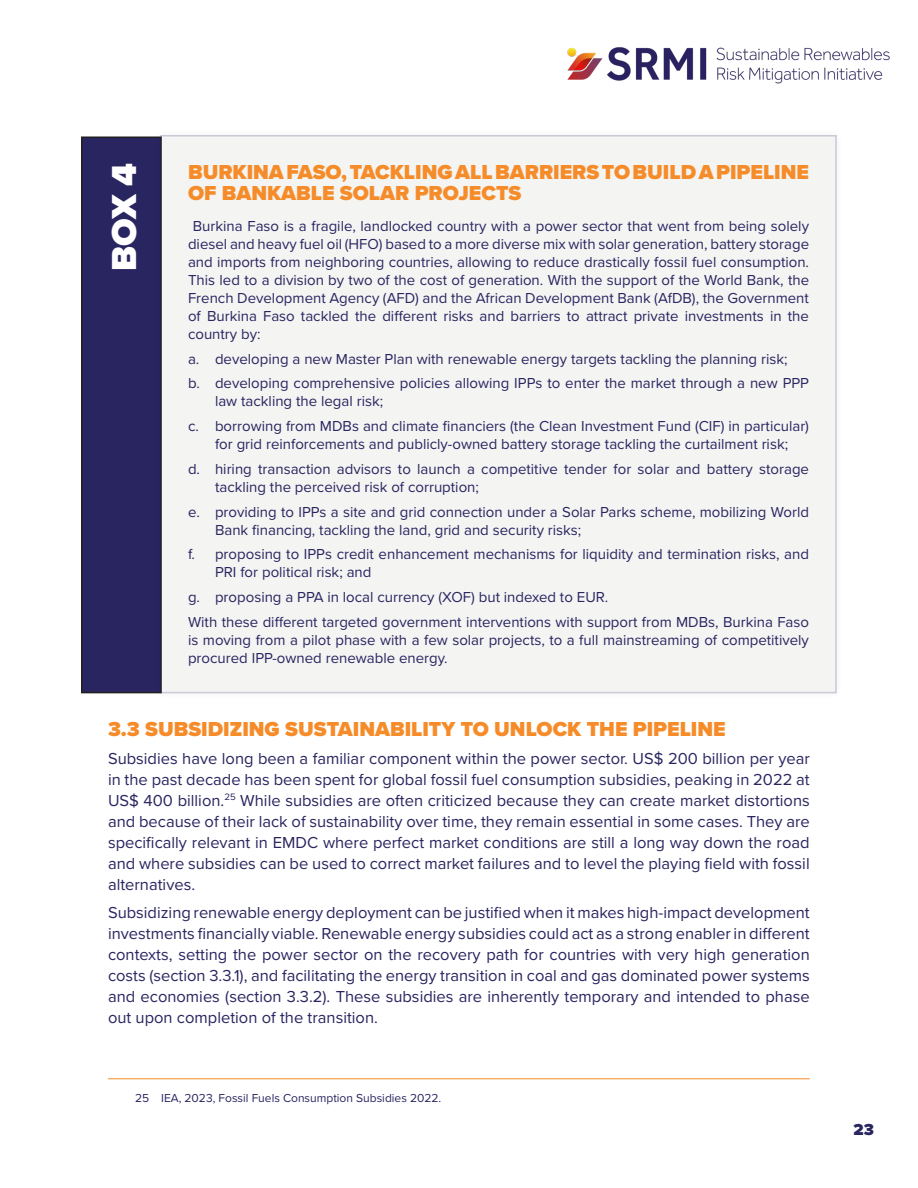
<style>
.page{position:relative;width:918px;height:1188px;background:#fff}
.page>*{position:absolute;margin:0;border:0;box-sizing:border-box;transform-origin:0 0}
.t1{font:900 36px "Proxima Nova";color:#fff}
.t2{font:900 21px/21px "Proxima Nova";color:#f68c29}
.t3{font:16.5px/21px "Proxima Nova";color:#292560;text-align:justify}
.t4{font:900 16.5px "Proxima Nova";color:#292560}
.Lists{font:15px/18px "Proxima Nova";color:#292560}
.Footnote{font:12px "Proxima Nova";color:#292560}
</style>
<div class="page">
<img style="left:567px;top:47px;width:323px;height:37px">
<hr style="left:108px;top:1078px;width:702px;height:1px;background:#f68c29">
<div style="left:82px;top:137px;width:79px;height:556px;background:#292560"></div>
<div style="left:81px;top:136px;width:81px;height:557px;border:2px solid #231f20"></div>
<div style="left:152px;top:127px;width:693px;height:575px;background:#231f20;opacity:.25"></div>
<div style="left:160px;top:135px;width:677px;height:558px;background:#f4f4f3;border:2px solid #292560"></div>
<p class="t1" style="left:97px;top:271px;width:110px;rotate:-90deg">BOX 4</p>
<p class="t2" style="left:188px;top:162px;width:623px">BURKINA FASO, TACKLING ALL BARRIERS TO BUILD A PIPELINE<br>OF BANKABLE SOLAR PROJECTS</p>
<p class="Lists" style="left:188px;top:216px;width:623px;text-align:justify;text-indent:5px">Burkina Faso is a fragile, landlocked country with a power sector that went from being solely diesel and heavy fuel oil (HFO) based to a more diverse mix with solar generation, battery storage and imports from neighboring countries, allowing to reduce drastically fossil fuel consumption.<br>This led to a division by two of the cost of generation. With the support of the World Bank, the French Development Agency (AFD) and the African Development Bank (AfDB), the Government of Burkina Faso tackled the different risks and barriers to attract private investments in the country by:</p>
<p class="Lists" style="left:188px;top:349px;width:601px">a. developing a new Master Plan with renewable energy targets tackling the planning risk;</p>
<p class="Lists" style="left:215px;top:374px;width:596px;text-indent:-27px">b. developing comprehensive policies allowing IPPs to enter the market through a new PPP law tackling the legal risk;</p>
<p class="Lists" style="left:188px;top:416px;width:622px;text-align:center">c. borrowing from MDBs and climate financiers (the Clean Investment Fund (CIF) in particular) for grid reinforcements and publicly-owned battery storage tackling the curtailment risk;</p>
<p class="Lists" style="left:215px;top:459px;width:596px;text-indent:-27px">d. hiring transaction advisors to launch a competitive tender for solar and battery storage tackling the perceived risk of corruption;</p>
<p class="Lists" style="left:215px;top:502px;width:596px;text-indent:-27px">e. providing to IPPs a site and grid connection under a Solar Parks scheme, mobilizing World<br>Bank financing, tackling the land, grid and security risks;</p>
<p class="Lists" style="left:215px;top:545px;width:595px;text-indent:-27px">f. proposing to IPPs credit enhancement mechanisms for liquidity and termination risks, and<br>PRI for political risk; and</p>
<p class="Lists" style="left:188px;top:587px;width:422px">g. proposing a PPA in local currency (XOF) but indexed to EUR.</p>
<p class="Lists" style="left:188px;top:612px;width:623px;text-align:justify">With these different targeted government interventions with support from MDBs, Burkina Faso is moving from a pilot phase with a few solar projects, to a full mainstreaming of competitively procured IPP-owned renewable energy.</p>
<p class="t2" style="left:108px;top:719px;width:619px">3.3 SUBSIDIZING SUSTAINABILITY TO UNLOCK THE PIPELINE</p>
<p class="t3" style="left:108px;top:747px;width:703px">Subsidies have long been a familiar component within the power sector. US$ 200 billion per year in the past decade has been spent for global fossil fuel consumption subsidies, peaking in 2022 at US$ 400 billion.<sup>25</sup> While subsidies are often criticized because they can create market distortions and because of their lack of sustainability over time, they remain essential in some cases. They are specifically relevant in EMDC where perfect market conditions are still a long way down the road and where subsidies can be used to correct market failures and to level the playing field with fossil alternatives.</p>
<p class="t3" style="left:108px;top:901px;width:703px">Subsidizing renewable energy deployment can be justified when it makes high-impact development investments financially viable. Renewable energy subsidies could act as a strong enabler in different contexts, setting the power sector on the recovery path for countries with very high generation costs (section 3.3.1), and facilitating the energy transition in coal and gas dominated power systems and economies (section 3.3.2). These subsidies are inherently temporary and intended to phase out upon completion of the transition.</p>
<p class="Footnote" style="left:135px;top:1089px;width:308px">25 IEA, 2023, Fossil Fuels Consumption Subsidies 2022.</p>
<p class="t4" style="left:854px;top:1117px;width:22px">23</p>
</div>
